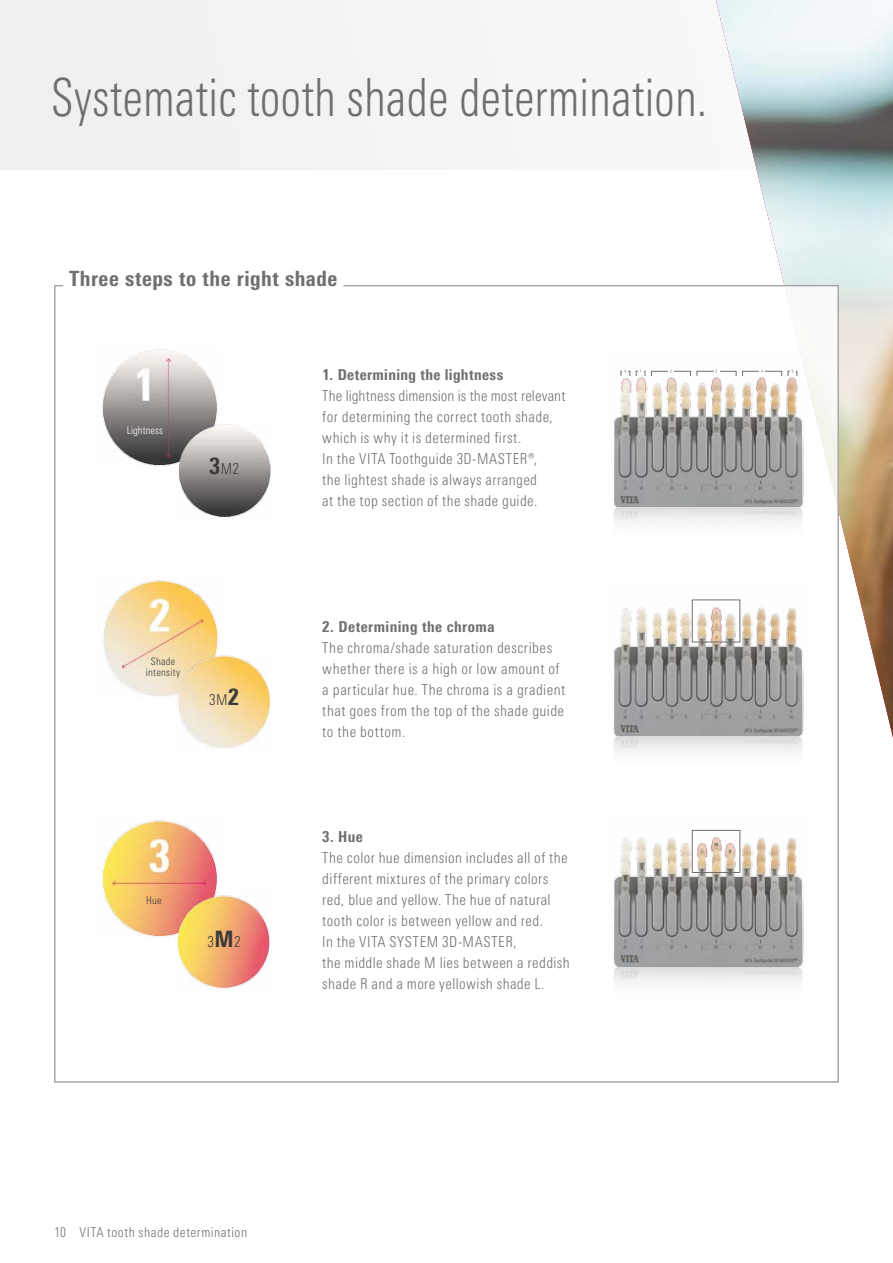
<style>
.page{position:relative;width:893px;height:1263px;background:#fff}
.page>*{position:absolute;margin:0;border:0;box-sizing:border-box;transform-origin:0 0}
.t1{font:300 condensed 52.5px "Univers Next Pro";color:#6f6f6e;scale:.9 1}
.t2{font:800 condensed 21px "Univers Next Pro";letter-spacing:.025em;color:#6f6f6e}
.t3{font:300 condensed 15px/21px "Univers Next Pro";letter-spacing:.025em;color:#6f6f6e}
.t4{font:800 condensed 15px "Univers Next Pro";letter-spacing:.03em;color:#6f6f6e}
.t5{font:300 condensed 15px "Univers Next Pro";color:#3b3b3a}
.t6{font:300 condensed 13.5px "Univers Next Pro";letter-spacing:.035em;color:#6f6f6e}
.t7{font:300 condensed 10.5px/10.5px "Univers Next Pro";letter-spacing:.02em;color:#3b3b3a;text-align:center}
.t8{font:300 condensed 10.5px "Univers Next Pro";color:#fff}
.t9{font:800 condensed 4.5px "Univers Next Pro";color:#6f6f6e}
.s1{font-weight:800;font-size:22.5px}
</style>
<div class="page">
<div style="left:0;top:0;width:448px;height:170px;background:#f2f2f2"></div>
<img style="left:716px;top:0;width:177px;height:738px">
<div style="left:55px;top:286px;width:783px;height:796px;background:#fff"></div>
<img style="left:102px;top:580px;width:117px;height:117px">
<img style="left:175px;top:652px;width:95px;height:97px">
<img style="left:102px;top:349px;width:116px;height:117px">
<img style="left:175px;top:421px;width:96px;height:97px">
<img style="left:102px;top:820px;width:116px;height:117px">
<img style="left:175px;top:892px;width:95px;height:97px">
<img style="left:614px;top:507px;width:188px;height:16px">
<img style="left:613px;top:356px;width:198px;height:151px">
<img style="left:614px;top:736px;width:188px;height:16px">
<img style="left:613px;top:599px;width:191px;height:137px">
<div style="left:692px;top:600px;width:48px;height:42px;border:1px solid #6f6f6e"></div>
<img style="left:613px;top:966px;width:189px;height:16px">
<img style="left:613px;top:829px;width:191px;height:137px">
<div style="left:692px;top:830px;width:48px;height:43px;border:1px solid #6f6f6e"></div>
<svg style="left:620px;top:370px;width:177px;height:6px"></svg>
<h1 class="t1" style="left:51px;top:67px;width:730px">Systematic tooth shade determination.</h1>
<h2 class="t2" style="left:69px;top:266px;width:270px">Three steps to the right shade</h2>
<p class="t8" style="left:127px;top:424px;width:38px">Lightness</p>
<p class="t5" style="left:209px;top:460px;width:32px"><span class="s1">3</span>M2</p>
<p class="t7" style="left:146px;top:656px;width:36px">Shade intensity</p>
<p class="t5" style="left:209px;top:691px;width:32px">3M<span class="s1">2</span></p>
<p class="t7" style="left:146px;top:895px;width:17px">Hue</p>
<p class="t5" style="left:208px;top:933px;width:35px">3<span class="s1">M</span>2</p>
<p class="t4" style="left:322px;top:365px;width:182px">1. Determining the lightness</p>
<p class="t3" style="left:322px;top:385px;width:245px">The lightness dimension is the most relevant for determining the correct tooth shade, which is why it is determined first.<br>In the VITA Toothguide 3D-MASTER®,<br>the lightest shade is always arranged<br>at the top section of the shade guide.</p>
<p class="t4" style="left:322px;top:617px;width:174px">2. Determining the chroma</p>
<p class="t3" style="left:322px;top:637px;width:244px">The chroma/shade saturation describes whether there is a high or low amount of a particular hue. The chroma is a gradient that goes from the top of the shade guide to the bottom.</p>
<p class="t4" style="left:322px;top:827px;width:42px">3. Hue</p>
<p class="t3" style="left:322px;top:847px;width:249px">The color hue dimension includes all of the different mixtures of the primary colors red, blue and yellow. The hue of natural tooth color is between yellow and red.<br>In the VITA SYSTEM 3D-MASTER,<br>the middle shade M lies between a reddish shade R and a more yellowish shade L.</p>
<p class="t9" style="left:701px;top:848px;width:4px">L</p>
<p class="t9" style="left:714px;top:842px;width:5px">M</p>
<p class="t9" style="left:729px;top:848px;width:4px">R</p>
<p class="t6" style="left:54px;top:1225px;width:195px">10 VITA tooth shade determination</p>
</div>
